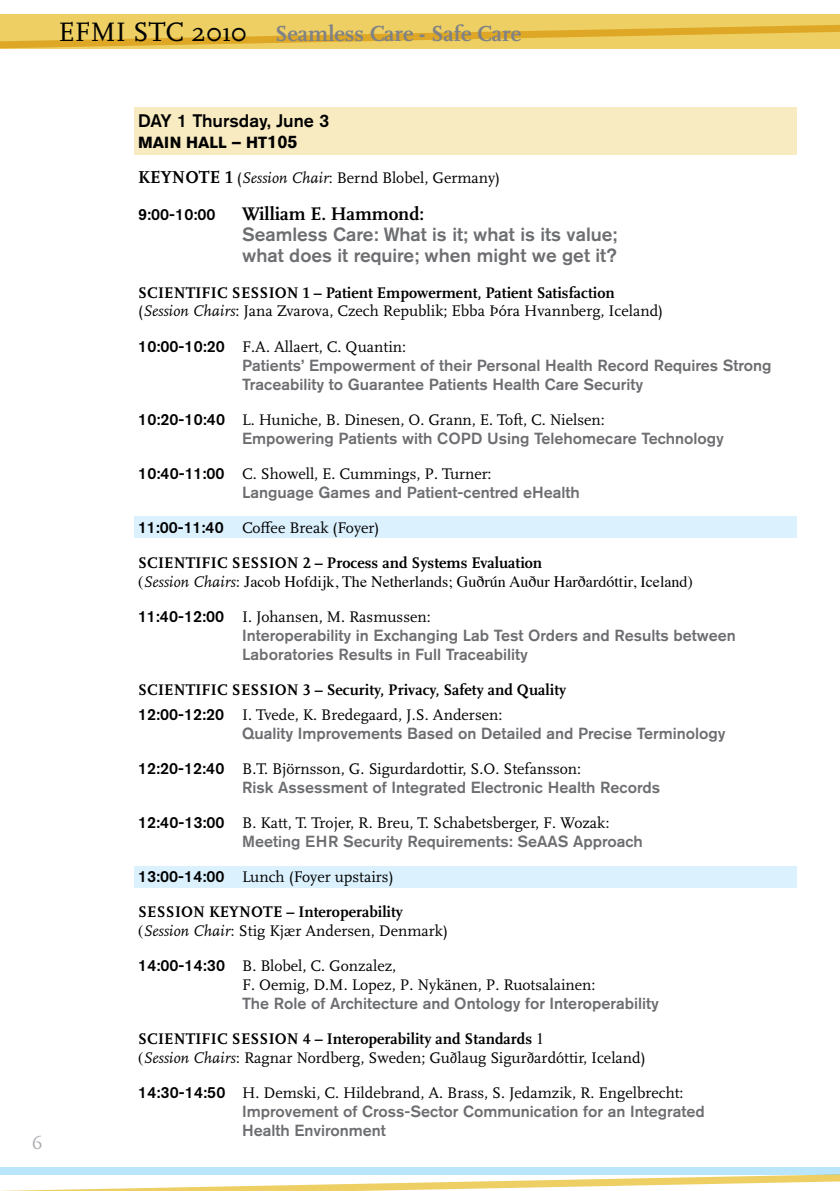
<style>
.page{position:relative;width:840px;height:1191px;background:#fff}
.page>*{position:absolute;margin:0;border:0;box-sizing:border-box;transform-origin:0 0}
.t1{font:700 22.6px "Scala OT";color:#808285}
.t2{font:500 19px/21px "Akzidenz Grotesk BE";color:#6d6e71}
.t3{font:700 19px "Scala OT";color:#000}
.t4{font:500 18px "Akzidenz Grotesk BE";color:#000}
.t5{font:18px "Scala OT";color:#a7a9ac}
.t6{font:16px/35px "Scala OT";color:#000}
.t7{font:500 16px/19px "Akzidenz Grotesk BE";color:#6d6e71}
.t8{font:700 16px/35px "Scala OT";color:#000}
.t9{font:16px "Times";color:#000}
.t10{font:700 16px "Akzidenz Grotesk BE";color:#000}
.t11{font:500 16px "Akzidenz Grotesk BE";color:#000}
.s1{font-weight:400;font-size:27.8px;color:#000}
.s2{font-size:18px}
.s3{font-weight:700;font-size:18px}
.s4{font-style:italic}
.s5{font-weight:400}
.s6{font-weight:400;font-style:italic}
.s7{font-family:"Akzidenz Grotesk BE";font-weight:500}
.s8{font-family:"Scala OT";font-style:italic}
.s9{font-family:"Times"}
.s10{font-weight:700}
</style>
<div class="page">
<div style="left:134px;top:516px;width:662px;height:22px;background:#dbf1fd"></div>
<div style="left:134px;top:866px;width:662px;height:21px;background:#dbf1fd"></div>
<div style="left:134px;top:107px;width:662px;height:48px;background:#f8eac1"></div>
<svg style="left:0;top:14px;width:839px;height:35px;background:#eac756"></svg>
<svg style="left:0;top:1174px;width:839px;height:17px"></svg>
<div style="left:0;top:1167px;width:839px;height:7px;background:#b9e6fa"></div>
<h1 class="t1" style="left:59px;top:21px;width:464px"><span class="s1">EFMI STC 2010</span> Seamless Care - Safe Care</h1>
<p class="t5" style="left:32px;top:1133px;width:12px">6</p>
<p class="t4" style="left:138px;top:110px;width:192px">DAY 1 Thursday, June 3</p>
<p class="t10" style="left:138px;top:134px;width:161px">MAIN HALL – HT<span class="s2">105</span></p>
<p class="t6" style="left:138px;top:161px;width:363px"><span class="s3">Keynote 1</span> (<span class="s4">Session Chair</span>: Bernd Blobel, Germany)</p>
<p class="t11" style="left:138px;top:205px;width:79px">9:00-10:00</p>
<p class="t3" style="left:242px;top:203px;width:183px">William E. Hammond:</p>
<p class="t2" style="left:242px;top:224px;width:376px">Seamless Care: What is it; what is its value; what does it require; when might we get it?</p>
<p class="t8" style="left:138px;top:283px;width:526px;line-height:19px">Sci enti fic Sessi on 1 – Patient Empowerment, Patient Satisfaction <span class="s5">(</span><span class="s6">Session Chairs</span><span class="s5">: Jana Zvarova, Czech Republik; Ebba Þóra Hvannberg, Iceland)</span></p>
<p class="t6" style="left:138px;top:329px;width:269px"><span class="s7">10:00-10:20</span> F.A. Allaert, C. Quantin:</p>
<p class="t7" style="left:242px;top:355px;width:530px">Patients’ Empowerment of their Personal Health Record Requires Strong<br>Traceability to Guarantee Patients Health Care Security</p>
<p class="t6" style="left:138px;top:402px;width:468px"><span class="s7">10:20-10:40</span> L. Huniche, B. Dinesen, O. Grann, E. Toft, C. Nielsen:</p>
<p class="t7" style="left:242px;top:428px;width:483px">Empowering Patients with COPD Using Telehomecare Technology</p>
<p class="t6" style="left:138px;top:456px;width:355px"><span class="s7">10:40-11:00</span> C. Showell, E. Cummings, P. Turner:</p>
<p class="t7" style="left:242px;top:482px;width:339px">Language Games and Patient-centred eHealth</p>
<p class="t8" style="left:138px;top:510px;width:405px"><span class="s7">11:00-11:40</span> <span class="s5">Coffee Break (Foyer)<br></span>Sci enti fic Sessi on 2 – Process and Systems Evaluation</p>
<p class="t9" style="left:138px;top:566px;width:556px">(<span class="s8">Session Chairs</span>: Jacob Hofdijk, The Netherlands; Guðrún Auður Harðardóttir, Iceland)</p>
<p class="t6" style="left:138px;top:599px;width:294px"><span class="s7">11:40-12:00</span> I. Johansen, M. Rasmussen:</p>
<p class="t7" style="left:242px;top:625px;width:495px">Interoperability in Exchanging Lab Test Orders and Results between<br>Laboratories Results in Full Traceability</p>
<p class="t8" style="left:138px;top:677px;width:429px;line-height:25px">Sci enti fic Sessi on 3 – Security, Privacy, Safety and Quality<br><span class="s7">12:00-12:20</span> <span class="s5">I. Tvede, K. Bredegaard, J.S. Andersen:</span></p>
<p class="t7" style="left:242px;top:723px;width:484px">Quality Improvements Based on Detailed and Precise Terminology</p>
<p class="t6" style="left:138px;top:751px;width:444px"><span class="s7">12:20-12:40</span> B.T. Björnsson, G. Sigurdardottir, S.O. Stefansson:</p>
<p class="t7" style="left:242px;top:777px;width:419px">Risk Assessment of Integrated Electronic Health Records</p>
<p class="t6" style="left:138px;top:805px;width:473px"><span class="s7">12:40-13:00</span> B. Katt, T. Trojer, R. Breu, T. Schabetsberger, F. Wozak<span class="s9">:</span></p>
<p class="t7" style="left:242px;top:831px;width:402px">Meeting EHR Security Requirements: SeAAS Approach</p>
<p class="t8" style="left:138px;top:859px;width:266px"><span class="s7">13:00-14:00</span> <span class="s5">Lunch (Foyer upstairs)<br></span>Sessi on Keynote – Interoperability</p>
<p class="t6" style="left:138px;top:913px;width:311px"><span class="s9">(</span><span class="s4">Session Chair</span><span class="s9">:</span> Stig Kjær Andersen, Denmark)<br><span class="s7">14:00-14:30</span> B. Blobel, C. Gonzalez,</p>
<p class="t6" style="left:242px;top:967px;width:355px">F. Oemig, D.M. Lopez, P. Nykänen, P. Ruotsalainen:</p>
<p class="t7" style="left:242px;top:993px;width:418px">The Role of Architecture and Ontology for Interoperability</p>
<p class="t6" style="left:138px;top:1029px;width:509px;line-height:19px"><span class="s10">Sci enti fic Sessi on 4 – Interoperability and Standards</span> <span class="s9">1<br>(</span><span class="s4">Session Chairs</span><span class="s9">:</span> Ragnar Nordberg, Sweden; Guðlaug Sigurðardóttir, Iceland)</p>
<p class="t6" style="left:138px;top:1075px;width:546px"><span class="s7">14:30-14:50</span> H. Demski, C. Hildebrand, A. Brass, S. Jedamzik, R. Engelbrecht:</p>
<p class="t7" style="left:242px;top:1101px;width:464px">Improvement of Cross-Sector Communication for an Integrated<br>Health Environment</p>
</div>
